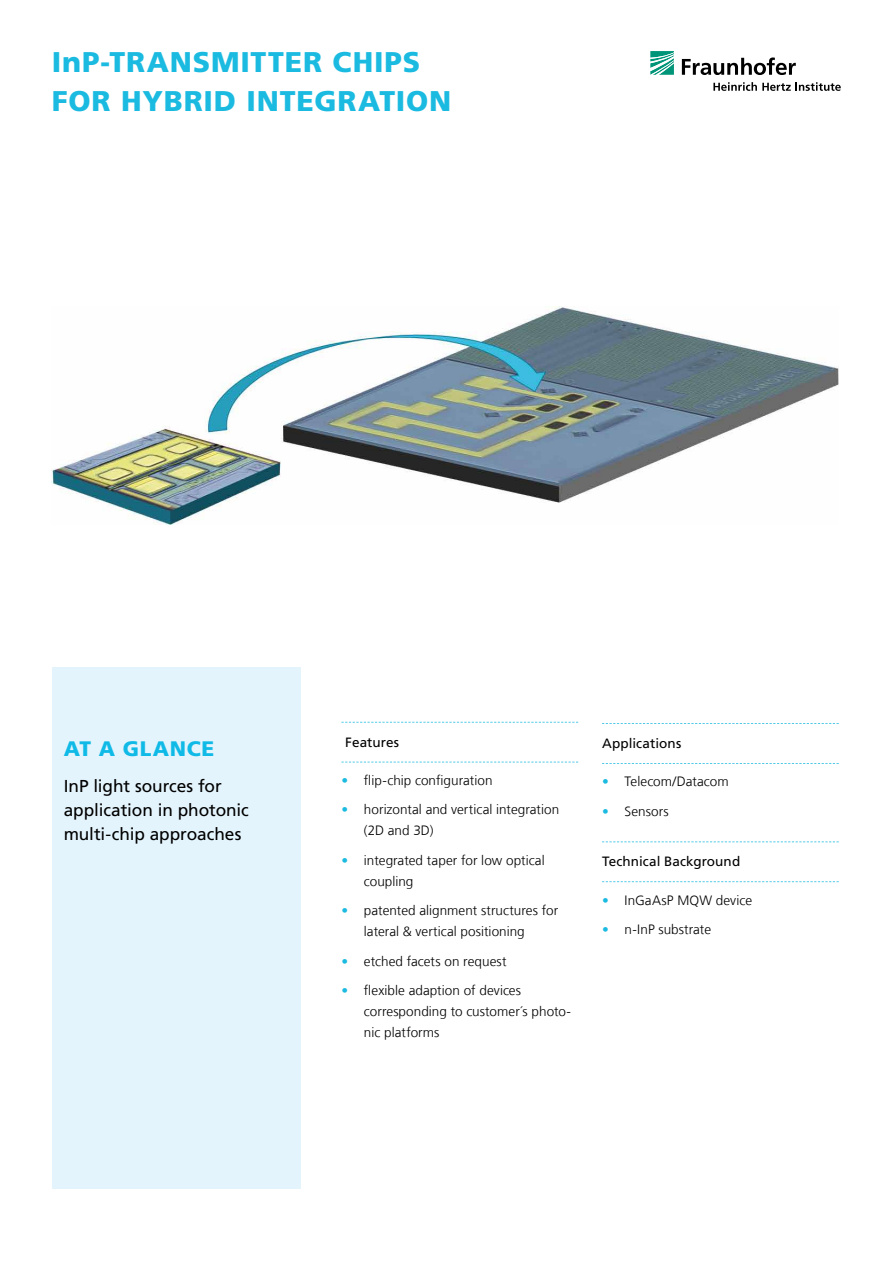
<style>
.page{position:relative;width:893px;height:1263px;background:#fff}
.page>*{position:absolute;margin:0;border:0;box-sizing:border-box;transform-origin:0 0}
.t1{font:900 28.5px/39px "Frutiger LT Com";letter-spacing:.03em;color:#1bbae0}
.t2{font:900 21px "Frutiger LT Com";letter-spacing:.03em;color:#10bae7}
.t3{font:17.25px/24px "Frutiger LT Com";letter-spacing:-.005em;color:#000}
.t4{font:300 13.5px/29.5px "Frutiger LT Com";letter-spacing:.005em;color:#000}
.t5{font:13.5px "Frutiger LT Com";letter-spacing:.005em;color:#000}
.t6{font:300 13.5px "Frutiger LT Com";color:#1bbae0}
</style>
<div class="page">
<div style="left:52px;top:666px;width:249px;height:522px;background:#e4f4fc"></div>
<img style="left:52px;top:307px;width:787px;height:218px">
<svg style="left:602px;top:723px;width:237px;height:1px"></svg>
<svg style="left:602px;top:763px;width:237px;height:1px"></svg>
<svg style="left:602px;top:841px;width:237px;height:1px"></svg>
<svg style="left:602px;top:881px;width:237px;height:1px"></svg>
<svg style="left:341px;top:722px;width:237px;height:1px"></svg>
<svg style="left:341px;top:762px;width:237px;height:1px"></svg>
<svg style="left:650px;top:51px;width:24px;height:24px"></svg>
<svg style="left:682px;top:57px;width:114px;height:18px"></svg>
<svg style="left:713px;top:82px;width:128px;height:9px"></svg>
<h1 class="t1" style="left:52px;top:43px;width:401px">InP-TRANSMITTER CHIPS<br>FOR HYBRID INTEGRATION</h1>
<h2 class="t2" style="left:64px;top:736px;width:152px">AT A GLANCE</h2>
<p class="t3" style="left:64px;top:774px;width:187px">InP light sources for application in photonic multi-chip approaches</p>
<p class="t5" style="left:345px;top:734px;width:56px">Features</p>
<p class="t4" style="left:364px;top:765px;width:130px">ipfl -chip configuration</p>
<p class="t6" style="left:341px;top:772px;width:8px">•</p>
<p class="t6" style="left:341px;top:802px;width:8px">•</p>
<p class="t6" style="left:341px;top:852px;width:8px">•</p>
<p class="t6" style="left:341px;top:903px;width:8px">•</p>
<p class="t6" style="left:341px;top:953px;width:8px">•</p>
<p class="t6" style="left:341px;top:983px;width:8px">•</p>
<p class="t4" style="left:364px;top:795px;width:197px">horizontal and vertical integration</p>
<p class="t4" style="left:364px;top:816px;width:182px">D2 ( and D3 (<br>integrated taper for low optical</p>
<p class="t4" style="left:364px;top:866px;width:196px">coupling<br>patented alignment structures for</p>
<p class="t4" style="left:364px;top:917px;width:162px">lateral &amp; vertical positioning etched facets on request</p>
<p class="t4" style="left:364px;top:976px;width:159px">flexible adaption of devices</p>
<p class="t4" style="left:364px;top:997px;width:209px">corresponding to customer s´ photo-</p>
<p class="t4" style="left:364px;top:1018px;width:77px">nic platforms</p>
<p class="t5" style="left:602px;top:736px;width:81px">Applications</p>
<p class="t4" style="left:625px;top:767px;width:106px">Telecom/Datacom</p>
<p class="t6" style="left:602px;top:774px;width:8px">•</p>
<p class="t6" style="left:602px;top:803px;width:8px">•</p>
<p class="t4" style="left:625px;top:796px;width:46px">Sensors</p>
<p class="t5" style="left:602px;top:854px;width:140px">Technical Background</p>
<p class="t4" style="left:625px;top:885px;width:129px">InGaAsP MQW device</p>
<p class="t6" style="left:602px;top:892px;width:8px">•</p>
<p class="t6" style="left:602px;top:921px;width:8px">•</p>
<p class="t4" style="left:625px;top:915px;width:88px">-n InP substrate</p>
</div>
